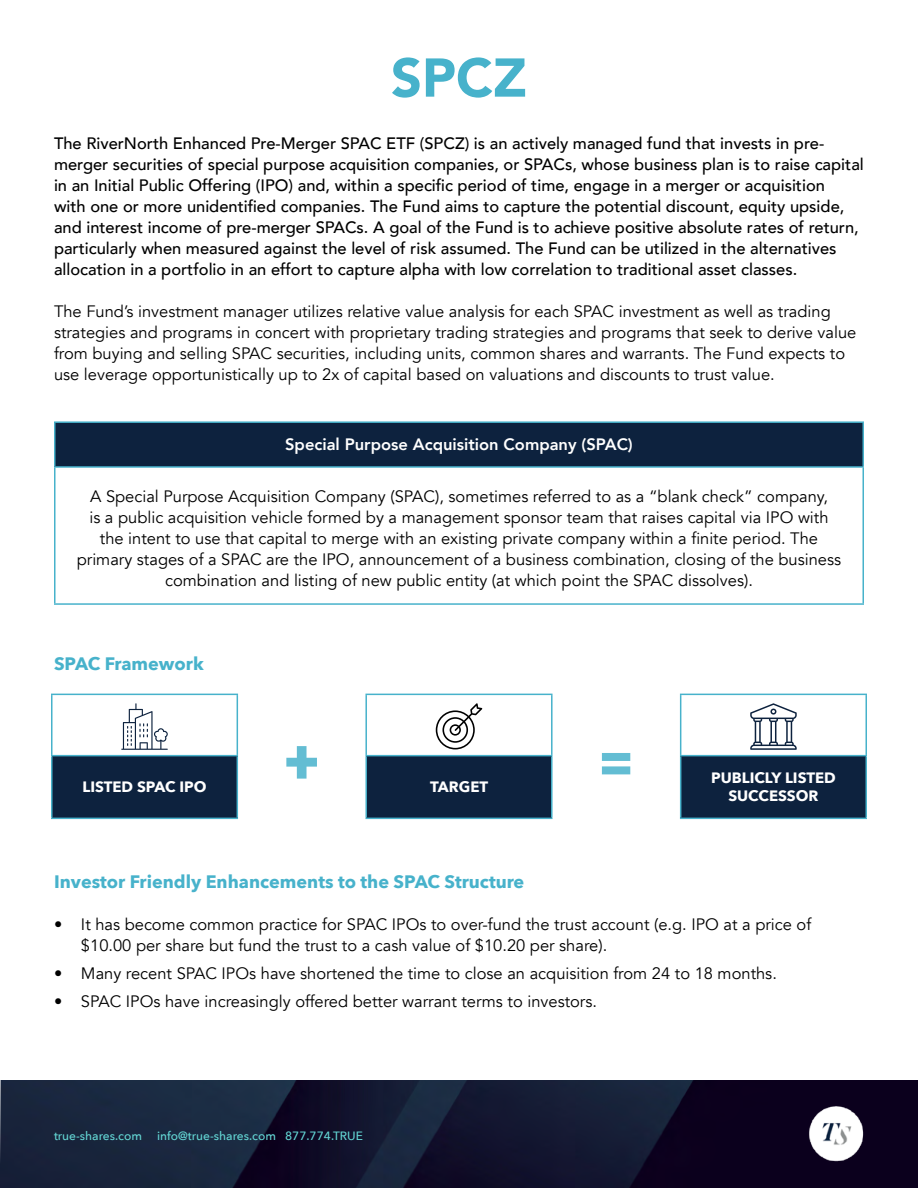
<style>
.page{position:relative;width:918px;height:1188px;background:#fff}
.page>*{position:absolute;margin:0;border:0;box-sizing:border-box;transform-origin:0 0}
.t1{font:900 62.7px "Roboto";color:#63bdd3}
.t2{font:900 54px "Avenir";color:#47b2cb}
.t3{font:700 18px "Avenir Next";color:#47b2cb}
.t4{font:16.5px/21px "Avenir";color:#000}
.t5{font:500 16.5px/21px "Avenir";color:#000}
.t6{font:800 16.5px "Avenir";color:#fff}
.t7{font:700 15px/18px "Avenir Next";color:#fff;text-align:center}
.t8{font:500 12px "Avenir Next";color:#63d6d4}
</style>
<div class="page">
<div style="left:55px;top:422px;width:808px;height:45px;background:#0d223e"></div>
<hr style="left:54px;top:421px;width:810px;height:2px;background:#47b2cb">
<hr style="left:54px;top:423px;width:2px;height:43px;background:#47b2cb">
<hr style="left:862px;top:423px;width:2px;height:43px;background:#47b2cb">
<hr style="left:54px;top:466px;width:810px;height:2px;background:#47b2cb">
<hr style="left:54px;top:468px;width:2px;height:135px;background:#47b2cb">
<hr style="left:862px;top:468px;width:2px;height:135px;background:#47b2cb">
<hr style="left:54px;top:603px;width:810px;height:2px;background:#47b2cb">
<div style="left:52px;top:756px;width:185px;height:62px;background:#0d223e"></div>
<hr style="left:51px;top:694px;width:187px;height:1px;background:#47b2cb">
<hr style="left:51px;top:695px;width:1px;height:60px;background:#47b2cb">
<hr style="left:237px;top:695px;width:1px;height:60px;background:#47b2cb">
<hr style="left:51px;top:755px;width:187px;height:1px;background:#47b2cb">
<hr style="left:51px;top:756px;width:1px;height:62px;background:#47b2cb">
<hr style="left:237px;top:756px;width:1px;height:62px;background:#47b2cb">
<hr style="left:51px;top:818px;width:187px;height:1px;background:#47b2cb">
<div style="left:366px;top:756px;width:186px;height:62px;background:#0d223e"></div>
<hr style="left:365px;top:694px;width:188px;height:1px;background:#47b2cb">
<hr style="left:365px;top:695px;width:2px;height:60px;background:#47b2cb">
<hr style="left:551px;top:695px;width:2px;height:60px;background:#47b2cb">
<hr style="left:365px;top:755px;width:188px;height:1px;background:#47b2cb">
<hr style="left:365px;top:756px;width:2px;height:62px;background:#47b2cb">
<hr style="left:551px;top:756px;width:2px;height:62px;background:#47b2cb">
<hr style="left:365px;top:818px;width:188px;height:1px;background:#47b2cb">
<div style="left:681px;top:756px;width:185px;height:62px;background:#0d223e"></div>
<hr style="left:680px;top:694px;width:187px;height:1px;background:#47b2cb">
<hr style="left:680px;top:695px;width:1px;height:60px;background:#47b2cb">
<hr style="left:866px;top:695px;width:1px;height:60px;background:#47b2cb">
<hr style="left:680px;top:755px;width:187px;height:1px;background:#47b2cb">
<hr style="left:680px;top:756px;width:1px;height:62px;background:#47b2cb">
<hr style="left:866px;top:756px;width:1px;height:62px;background:#47b2cb">
<hr style="left:680px;top:818px;width:187px;height:1px;background:#47b2cb">
<svg style="left:750px;top:703px;width:47px;height:47px"></svg>
<svg style="left:121px;top:703px;width:47px;height:47px"></svg>
<svg style="left:436px;top:703px;width:46px;height:46px"></svg>
<img style="left:0;top:1080px;width:918px;height:108px">
<img style="left:787px;top:1098px;width:77px;height:67px">
<h2 class="t2" style="left:391px;top:32px;width:138px">SPCZ</h2>
<p class="t5" style="left:54px;top:132px;width:811px">The RiverNorth Enhanced Pre-Merger SPAC ETF (SPCZ) is an actively managed fund that invests in pre&shy;merger securities of special purpose acquisition companies, or SPACs, whose business plan is to raise capital in an Initial Public Offering (IPO) and, within a specific period of time, engage in a merger or acquisition<br>with one or more unidentified companies. The Fund aims to capture the potential discount, equity upside, and interest income of pre-merger SPACs. A goal of the Fund is to achieve positive absolute rates of return, particularly when measured against the level of risk assumed. The Fund can be utilized in the alternatives allocation in a portfolio in an effort to capture alpha with low correlation to traditional asset classes.</p>
<p class="t4" style="left:54px;top:301px;width:804px">The Fund’s investment manager utilizes relative value analysis for each SPAC investment as well as trading strategies and programs in concert with proprietary trading strategies and programs that seek to derive value from buying and selling SPAC securities, including units, common shares and warrants. The Fund expects to use leverage opportunistically up to 2x of capital based on valuations and discounts to trust value.</p>
<p class="t6" style="left:285px;top:432px;width:349px">Special Purpose Acquisition Company (SPAC)</p>
<p class="t4" style="left:77px;top:486px;width:766px;text-align:center">A Special Purpose Acquisition Company (SPAC), sometimes referred to as a “blank check” company,<br>is a public acquisition vehicle formed by a management sponsor team that raises capital via IPO with the intent to use that capital to merge with an existing private company within a finite period. The primary stages of a SPAC are the IPO, announcement of a business combination, closing of the business combination and listing of new public entity (at which point the SPAC dissolves).</p>
<p class="t3" style="left:54px;top:648px;width:151px">SPAC Framework</p>
<h1 class="t1" style="left:285px;top:717px;width:35px">+</h1>
<h1 class="t1" style="left:598px;top:717px;width:38px">=</h1>
<p class="t7" style="left:83px;top:778px;width:126px">LISTED SPAC IPO</p>
<p class="t7" style="left:430px;top:778px;width:60px">TARGET</p>
<p class="t7" style="left:711px;top:769px;width:126px">PUBLICLY LISTED<br>SUCCESSOR</p>
<p class="t3" style="left:54px;top:866px;width:472px">Investor Friendly Enhancements to the SPAC Structure</p>
<p class="t4" style="left:81px;top:914px;width:732px;text-indent:-27px">• It has become common practice for SPAC IPOs to over-fund the trust account (e.g. IPO at a price of $10.00 per share but fund the trust to a cash value of $10.20 per share).</p>
<p class="t4" style="left:54px;top:963px;width:724px">• Many recent SPAC IPOs have shortened the time to close an acquisition from 24 to 18 months.</p>
<p class="t4" style="left:54px;top:991px;width:545px">• SPAC IPOs have increasingly offered better warrant terms to investors.</p>
<p class="t8" style="left:54px;top:1126px;width:90px">true-shares.com</p>
<p class="t8" style="left:157px;top:1126px;width:207px">info@true-shares.com 877.774.TRUE</p>
</div>
